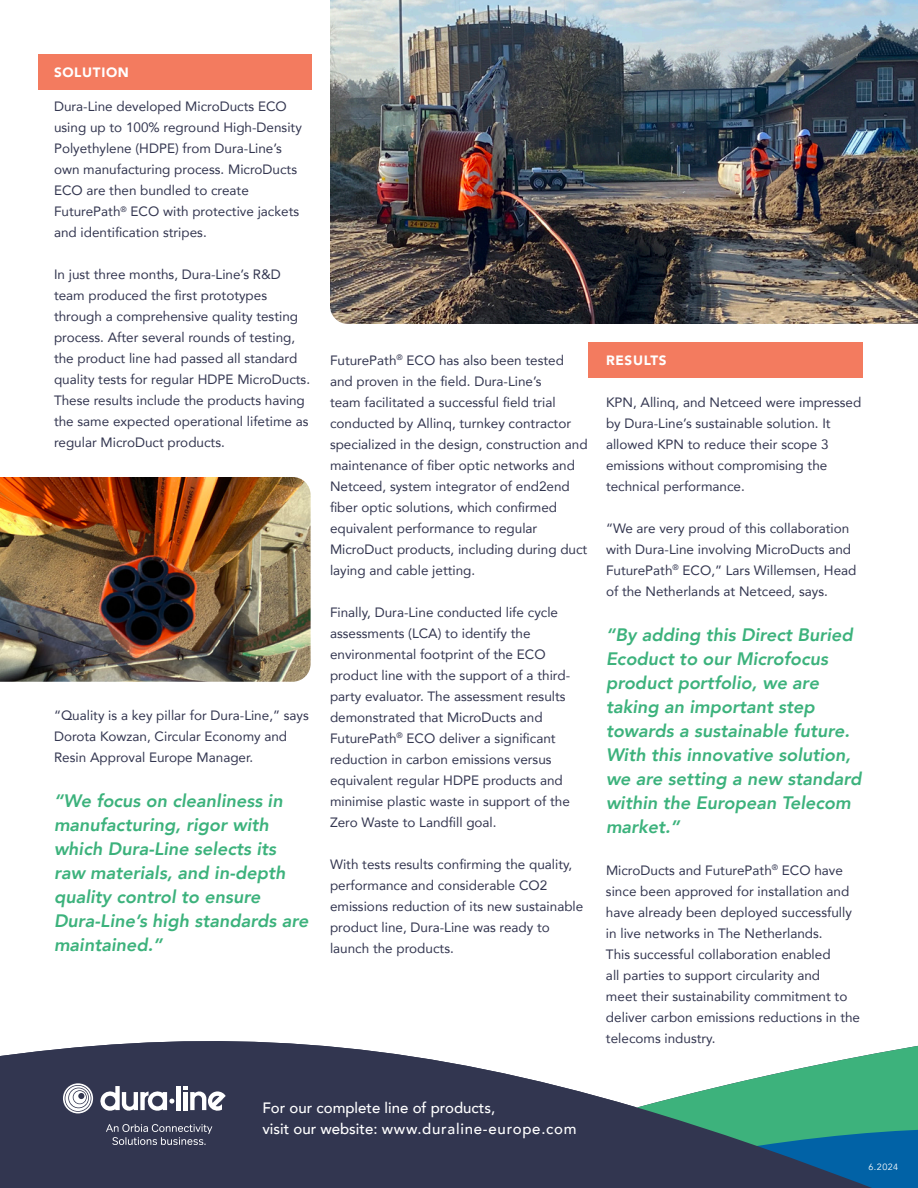
<style>
.page{position:relative;width:918px;height:1188px;background:#fff}
.page>*{position:absolute;margin:0;border:0;box-sizing:border-box;transform-origin:0 0}
.body{font:italic 800 18px/24px "Avenir";color:#3cb27c}
.Header_Text{font:500 15px "Avenir";letter-spacing:.05em;color:#fff}
.Header_Text-2{font:500 15px "Avenir";color:#fff}
.body-2{font:13.5px/21px "Avenir";color:#333650}
.body-3{font:900 13.5px "Avenir";letter-spacing:.05em;color:#fff}
.subheads_blue{font:9px "Avenir";color:#fff}
</style>
<div class="page">
<div style="left:38px;top:55px;width:273px;height:35px;background:#f37b5f"></div>
<div style="left:588px;top:342px;width:274px;height:35px;background:#f37b5f"></div>
<svg style="left:0;top:1041px;width:637px;height:147px;background:#4a4e65"></svg>
<svg style="left:637px;top:1045px;width:281px;height:143px"></svg>
<svg style="left:63px;top:1083px;width:30px;height:31px"></svg>
<hr style="left:177px;top:1086px;width:4px;height:24px;background:#fff">
<svg style="left:99px;top:1086px;width:76px;height:25px"></svg>
<svg style="left:183px;top:1086px;width:43px;height:26px"></svg>
<svg style="left:106px;top:1124px;width:106px;height:21px;background:#595c71"></svg>
<img style="left:330px;top:0;width:588px;height:324px">
<img style="left:0;top:477px;width:311px;height:205px">
<p class="body-3" style="left:54px;top:60px;width:76px">SOLUTION</p>
<p class="body-2" style="left:54px;top:95px;width:249px">Dura-Line developed MicroDucts ECO using up to 100% reground High-Density Polyethylene (HDPE) from Dura-Line’s own manufacturing process. MicroDucts ECO are then bundled to create FuturePath<sup>®</sup> ECO with protective jackets and identification stripes.</p>
<p class="body-2" style="left:54px;top:263px;width:258px">In just three months, Dura-Line’s R&amp;D team produced the first prototypes through a comprehensive quality testing process. After several rounds of testing, the product line had passed all standard quality tests for regular HDPE MicroDucts.<br>These results include the products having the same expected operational lifetime as regular MicroDuct products.</p>
<p class="body-2" style="left:54px;top:704px;width:256px">“Quality is a key pillar for Dura-Line,” says<br>Dorota Kowzan, Circular Economy and<br>Resin Approval Europe Manager.</p>
<p class="body" style="left:54px;top:789px;width:256px">“We focus on cleanliness in manufacturing, rigor with which Dura-Line selects its raw materials, and in-depth quality control to ensure<br>Dura-Line’s high standards are maintained.”</p>
<p class="body-2" style="left:330px;top:349px;width:259px">FuturePath<sup>®</sup> ECO has also been tested and proven in the field. Dura-Line’s<br>team facilitated a successful field trial conducted by Allinq, turnkey contractor specialized in the design, construction and maintenance of fiber optic networks and Netceed, system integrator of end2end fiber optic solutions, which confirmed equivalent performance to regular MicroDuct products, including during duct laying and cable jetting.</p>
<p class="body-2" style="left:330px;top:601px;width:242px">Finally, Dura-Line conducted life cycle assessments (LCA) to identify the environmental footprint of the ECO product line with the support of a third&shy;party evaluator. The assessment results demonstrated that MicroDucts and FuturePath<sup>®</sup> ECO deliver a significant reduction in carbon emissions versus equivalent regular HDPE products and minimise plastic waste in support of the Zero Waste to Landfill goal.</p>
<p class="body-2" style="left:330px;top:853px;width:255px">With tests results confirming the quality, performance and considerable CO2 emissions reduction of its new sustainable product line, Dura-Line was ready to launch the products.</p>
<p class="body-3" style="left:606px;top:348px;width:62px">RESULTS</p>
<p class="body-2" style="left:606px;top:391px;width:257px">KPN, Allinq, and Netceed were impressed by Dura-Line’s sustainable solution. It allowed KPN to reduce their scope 3 emissions without compromising the technical performance.</p>
<p class="body-2" style="left:606px;top:517px;width:252px">“We are very proud of this collaboration with Dura-Line involving MicroDucts and FuturePath<sup>®</sup> ECO,” Lars Willemsen, Head of the Netherlands at Netceed, says.</p>
<p class="body" style="left:606px;top:622px;width:257px">“By adding this Direct Buried<br>Ecoduct to our Microfocus product portfolio, we are taking an important step towards a sustainable future.<br>With this innovative solution, we are setting a new standard within the European Telecom market.”</p>
<p class="body-2" style="left:606px;top:859px;width:256px">MicroDucts and FuturePath<sup>®</sup> ECO have since been approved for installation and have already been deployed successfully in live networks in The Netherlands.<br>This successful collaboration enabled<br>all parties to support circularity and<br>meet their sustainability commitment to deliver carbon emissions reductions in the telecoms industry.</p>
<p class="Header_Text-2" style="left:262px;top:1094px;width:234px">For our complete line of products,</p>
<p class="Header_Text" style="left:262px;top:1115px;width:316px">visit our website: www.duraline-europe.com</p>
<p class="subheads_blue" style="left:868px;top:1161px;width:31px">6.2024</p>
</div>
